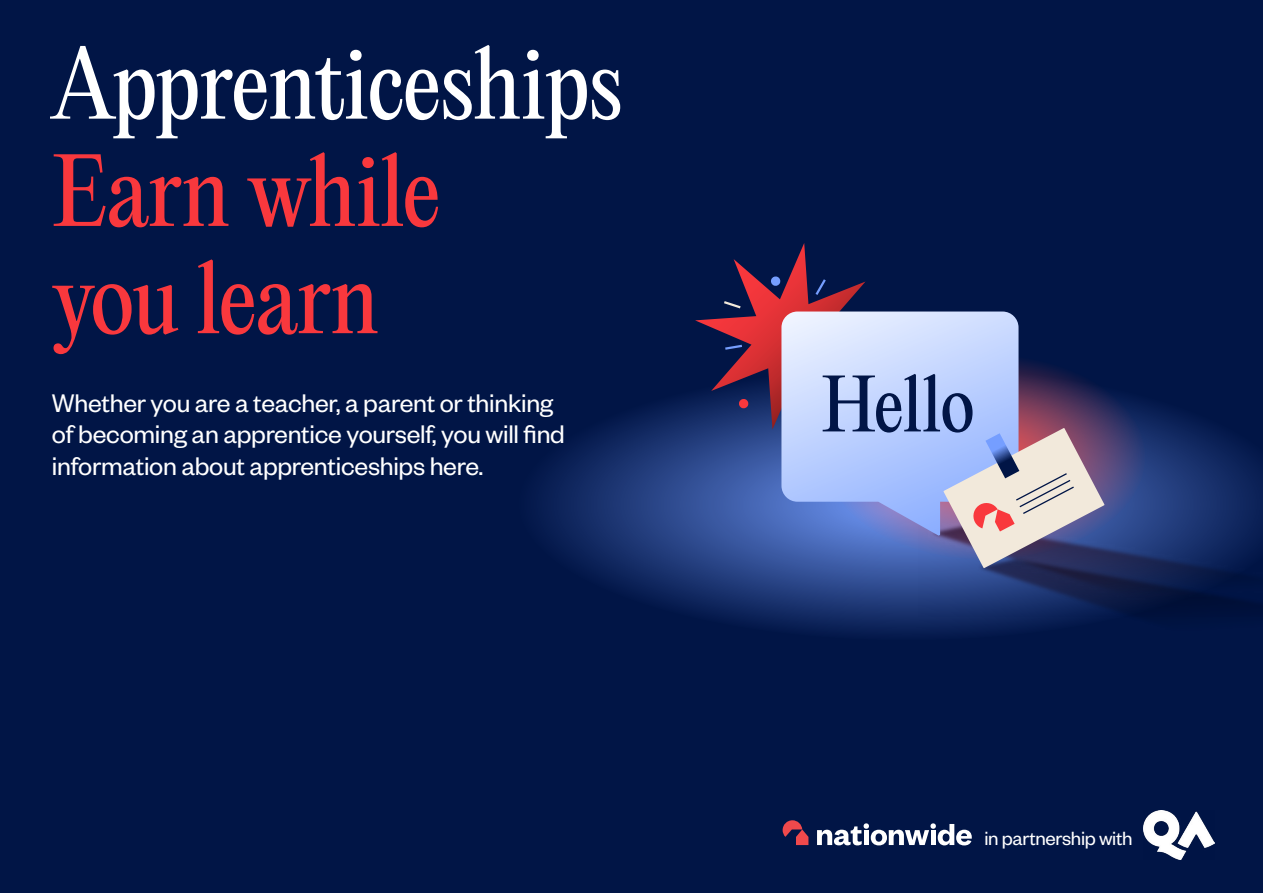
<style>
.page{position:relative;width:1263px;height:893px;background:#011546}
.page>*{position:absolute;margin:0;border:0;box-sizing:border-box;transform-origin:0 0}
.t1{font:89.55px/107.2px "Editorial New";letter-spacing:-.015em;color:#fff}
.t2{font:89.55px "Editorial New";letter-spacing:-.02em;color:#f9383d}
.t3{font:69.9px "PP Editorial New";letter-spacing:-.015em;color:#011546}
.t4{font:28.05px/31.7px "Founders Grotesk";letter-spacing:-.01em;color:#fff}
.t5{font:21px "Founders Grotesk";letter-spacing:-.015em;color:#fff}
.s1{color:#f9383d}
</style>
<div class="page">
<svg style="left:540px;top:399px;width:723px;height:234px"></svg>
<svg style="left:824px;top:354px;width:321px;height:206px"></svg>
<img style="left:966px;top:616px;width:297px;height:17px">
<img style="left:918px;top:510px;width:345px;height:106px">
<svg style="left:781px;top:311px;width:237px;height:225px;background:#adc2f7"></svg>
<svg style="left:943px;top:428px;width:161px;height:140px;background:#aca4b8"></svg>
<svg style="left:695px;top:243px;width:187px;height:186px"></svg>
<svg style="left:783px;top:820px;width:25px;height:25px"></svg>
<svg style="left:817px;top:823px;width:155px;height:22px"></svg>
<img style="left:1143px;top:810px;width:72px;height:50px">
<p class="t1" style="left:52px;top:30px;width:572px">Apprenticeships<br><span class="s1">Earn while</span></p>
<p class="t2" style="left:52px;top:237px;width:329px">you learn</p>
<p class="t4" style="left:52px;top:385px;width:514px">Whether you are a teacher, a parent or thinking of becoming an apprentice yourself, you will find information about apprenticeships here.</p>
<h2 class="t3" style="left:821px;top:356px;width:155px">Hello</h2>
<p class="t5" style="left:984px;top:826px;width:150px">in partnership with</p>
</div>
